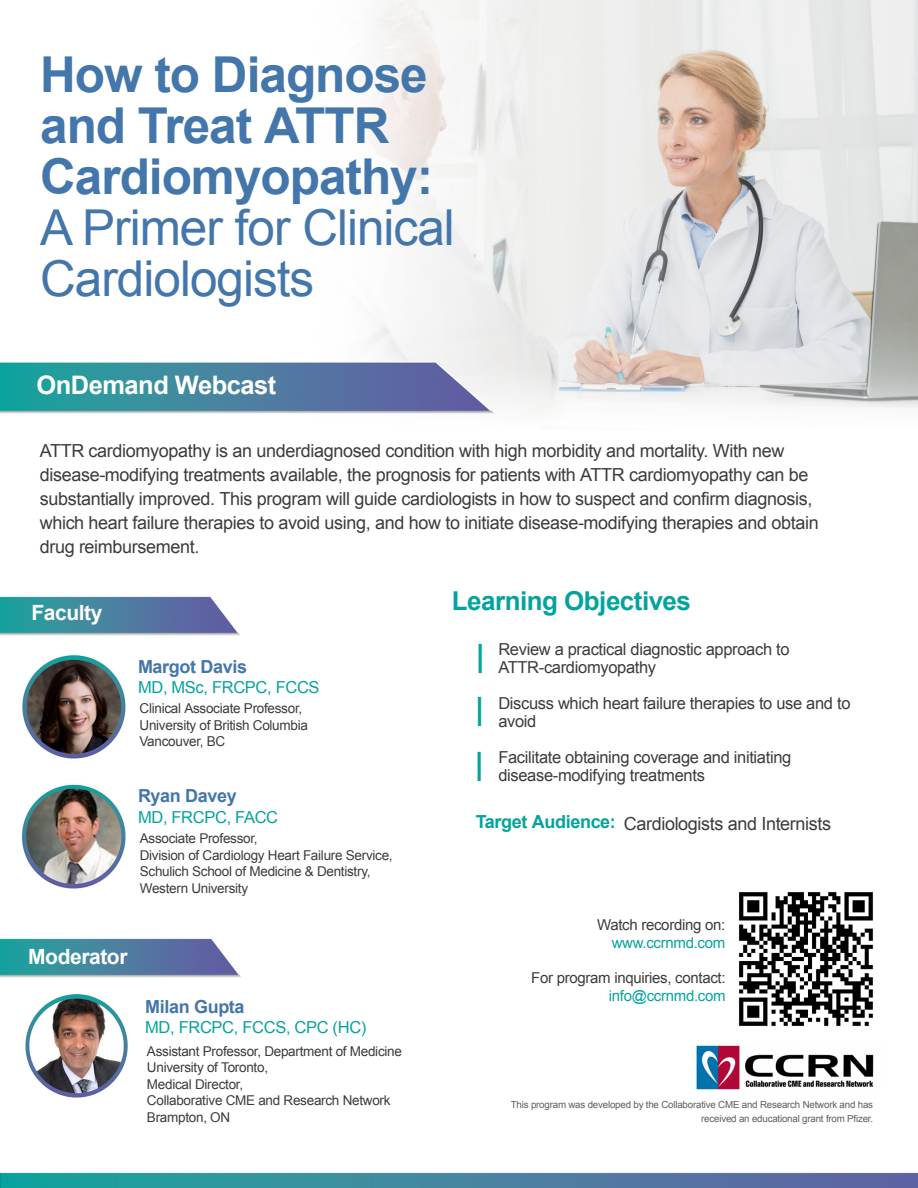
<style>
.page{position:relative;width:918px;height:1188px;background:#fff}
.page>*{position:absolute;margin:0;border:0;box-sizing:border-box;transform-origin:0 0}
.t1{font:700 49.5px/51px "Arial";letter-spacing:-.02em;color:#4376ab}
.t2{font:49.5px/51px "Arial";letter-spacing:-.02em;color:#4376ab}
.t3{font:800 31.2px "Montserrat";color:#05a39d;scale:.58 1}
.t4{font:700 31.2px "Montserrat";color:#05a39d;scale:.58 1}
.t5{font:700 25.95px "Arial";letter-spacing:-.02em;color:#05a39d}
.t6{font:700 25.5px "Arial";letter-spacing:-.02em;color:#fff}
.t7{font:700 21px "Arial";letter-spacing:-.02em;color:#fff}
.t8{font:18px/24px "Arial";letter-spacing:-.02em;color:#3c3c3c}
.t9{font:700 18px "Arial";letter-spacing:-.02em;color:#4376ab}
.t10{font:700 18px "Arial";letter-spacing:-.02em;color:#05a39d}
.t11{font:16.5px/18px "Arial";letter-spacing:-.02em;color:#3c3c3c}
.t12{font:16.5px "Arial";letter-spacing:-.02em;color:#05a39d}
.t13{font:15px "Arial";letter-spacing:-.02em;color:#3c3c3c}
.t14{font:15px "Arial";letter-spacing:-.02em;color:#05a39d}
.t15{font:13.65px/16.5px "Arial";letter-spacing:-.02em;color:#3c3c3c}
.t16{font:13.5px/16.5px "Arial";letter-spacing:-.02em;color:#3c3c3c}
.t17{font:9.75px/13.5px "Arial";letter-spacing:-.02em;color:#5e5e5e;text-align:right}
</style>
<div class="page">
<img style="left:67px;top:0;width:851px;height:1098px">
<img style="left:0;top:360px;width:495px;height:54px">
<img style="left:0;top:596px;width:242px;height:40px">
<img style="left:0;top:938px;width:243px;height:40px">
<img style="left:22px;top:652px;width:116px;height:111px">
<img style="left:21px;top:781px;width:114px;height:112px">
<img style="left:25px;top:995px;width:103px;height:102px">
<img style="left:692px;top:1039px;width:190px;height:52px">
<img style="left:0;top:1172px;width:918px;height:16px">
<img style="left:731px;top:885px;width:150px;height:149px">
<h1 class="t1" style="left:40px;top:51px;width:395px">How to Diagnose and Treat ATTR<br>Cardiomyopathy:</h1>
<h1 class="t2" style="left:40px;top:202px;width:416px">A Primer for Clinical<br>Cardiologists</h1>
<h3 class="t6" style="left:36px;top:369px;width:241px">OnDemand Webcast</h3>
<p class="t8" style="left:40px;top:439px;width:781px">ATTR cardiomyopathy is an underdiagnosed condition with high morbidity and mortality. With new disease-modifying treatments available, the prognosis for patients with ATTR cardiomyopathy can be substantially improved. This program will guide cardiologists in how to suspect and confirm diagnosis, which heart failure therapies to avoid using, and how to initiate disease-modifying therapies and obtain drug reimbursement.</p>
<p class="t7" style="left:31px;top:599px;width:73px">Faculty</p>
<p class="t9" style="left:138px;top:655px;width:111px">Margot Davis</p>
<p class="t12" style="left:138px;top:676px;width:183px">MD, MSc, FRCPC, FCCS</p>
<p class="t15" style="left:140px;top:701px;width:170px">Clinical Associate Professor,<br>University of British Columbia<br>Vancouver, BC</p>
<p class="t9" style="left:138px;top:784px;width:100px">Ryan Davey</p>
<p class="t12" style="left:138px;top:807px;width:142px">MD, FRCPC, FACC</p>
<p class="t16" style="left:140px;top:830px;width:254px">Associate Professor,<br>Division of Cardiology Heart Failure Service,<br>Schulich School of Medicine &amp; Dentistry,<br>Western University</p>
<p class="t7" style="left:28px;top:942px;width:101px">Moderator</p>
<p class="t9" style="left:145px;top:995px;width:101px">Milan Gupta</p>
<p class="t12" style="left:145px;top:1016px;width:223px">MD, FRCPC, FCCS, CPC (HC)</p>
<p class="t16" style="left:147px;top:1043px;width:257px">Assistant Professor, Department of Medicine<br>University of Toronto,<br>Medical Director,<br>Collaborative CME and Research Network<br>Brampton, ON</p>
<h3 class="t5" style="left:452px;top:584px;width:241px">Learning Objectives</h3>
<h2 class="t4" style="left:477px;top:624px;width:11px">|</h2>
<h2 class="t3" style="left:477px;top:686px;width:11px">|</h2>
<h2 class="t3" style="left:478px;top:633px;width:11px">|</h2>
<h2 class="t3" style="left:476px;top:741px;width:11px">|</h2>
<p class="t11" style="left:498px;top:641px;width:293px">Review a practical diagnostic approach to<br>ATTR-cardiomyopathy</p>
<p class="t11" style="left:498px;top:695px;width:354px">Discuss which heart failure therapies to use and to avoid</p>
<p class="t11" style="left:498px;top:749px;width:295px">Facilitate obtaining coverage and initiating disease-modifying treatments</p>
<p class="t10" style="left:476px;top:810px;width:142px">Target Audience:</p>
<p class="t8" style="left:624px;top:812px;width:209px">Cardiologists and Internists</p>
<p class="t13" style="left:597px;top:915px;width:130px">Watch recording on:</p>
<p class="t14" style="left:612px;top:933px;width:115px">www.ccrnmd.com</p>
<p class="t13" style="left:531px;top:968px;width:196px">For program inquiries, contact:</p>
<p class="t14" style="left:609px;top:986px;width:118px">info@ccrnmd.com</p>
<p class="t17" style="left:511px;top:1098px;width:364px">This program was developed by the Collaborative CME and Research Network and has received an educational grant from Pfizer.</p>
</div>
